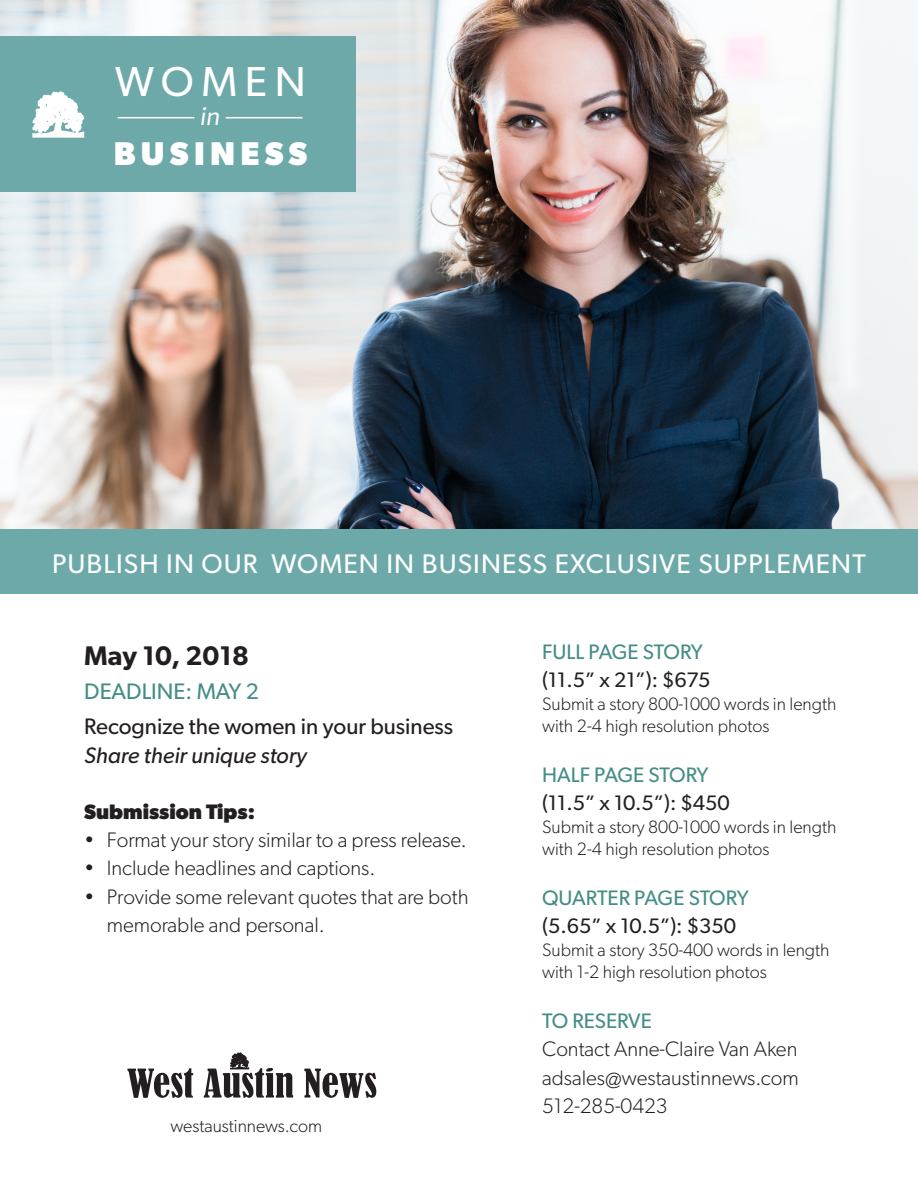
<style>
.page{position:relative;width:918px;height:1188px;background:#fff}
.page>*{position:absolute;margin:0;border:0;box-sizing:border-box;transform-origin:0 0}
.t1{font:42px "Gibson";letter-spacing:.18em;color:#fff}
.t2{font:700 33px "Gibson";letter-spacing:.16em;color:#fff}
.t3{font:27px "Gibson";letter-spacing:.04em;color:#fff}
.t4{font:600 27px "Gibson";color:#231f20}
.t5{font:italic 24px "Adelle Sans";color:#fff}
.t6{font:22.5px "Gibson";color:#231f20}
.t7{font:italic 22.5px "Gibson";color:#231f20}
.t8{font:22.5px "Gibson";color:#458d87}
.t9{font:300 21px/28.2px "Gibson";color:#231f20}
.t10{font:21px "Gibson";color:#231f20}
.t11{font:21px "Gibson";color:#458d87}
.t12{font:700 21px "Gibson";color:#231f20}
.t13{font:300 18px/22.2px "Gibson";color:#231f20}
</style>
<div class="page">
<img style="left:0;top:0;width:918px;height:529px">
<div style="left:0;top:37px;width:355px;height:155px;background:#6da9a9"></div>
<hr style="left:118px;top:117px;width:76px;height:1px;background:#fff">
<hr style="left:226px;top:117px;width:76px;height:1px;background:#fff">
<svg style="left:32px;top:91px;width:53px;height:47px"></svg>
<div style="left:0;top:529px;width:918px;height:65px;background:#6da9a9"></div>
<svg style="left:127px;top:1052px;width:249px;height:46px"></svg>
<p class="t1" style="left:115px;top:57px;width:192px">WOMEN</p>
<p class="t5" style="left:201px;top:99px;width:21px">in</p>
<p class="t2" style="left:114px;top:134px;width:195px">BUSINESS</p>
<p class="t3" style="left:52px;top:547px;width:815px">PUBLISH IN OUR WOMEN IN BUSINESS EXCLUSIVE SUPPLEMENT</p>
<p class="t4" style="left:84px;top:639px;width:166px">May 10, 2018</p>
<p class="t8" style="left:84px;top:678px;width:176px">DEADLINE: MAY 2</p>
<p class="t6" style="left:84px;top:713px;width:370px">Recognize the women in your business</p>
<p class="t7" style="left:84px;top:741px;width:224px">Share their unique story</p>
<p class="t12" style="left:84px;top:799px;width:172px">Submission Tips:</p>
<p class="t9" style="left:84px;top:826px;width:384px">• Format your story similar to a press release.</p>
<p class="t9" style="left:84px;top:854px;width:293px">• Include headlines and captions.</p>
<p class="t9" style="left:107px;top:882px;width:364px;text-indent:-23px">• Provide some relevant quotes that are both memorable and personal.</p>
<p class="t13" style="left:170px;top:1114px;width:153px">westaustinnews.com</p>
<p class="t11" style="left:542px;top:639px;width:162px">FULL PAGE STORY</p>
<p class="t10" style="left:542px;top:668px;width:170px">(11.5” x 21”): $675</p>
<p class="t13" style="left:542px;top:692px;width:296px">Submit a story 800-1000 words in length with 2-4 high resolution photos</p>
<p class="t11" style="left:542px;top:762px;width:168px">HALF PAGE STORY</p>
<p class="t10" style="left:542px;top:791px;width:189px">(11.5” x 10.5”): $450</p>
<p class="t13" style="left:542px;top:815px;width:296px">Submit a story 800-1000 words in length with 2-4 high resolution photos</p>
<p class="t11" style="left:542px;top:885px;width:208px">QUARTER PAGE STORY</p>
<p class="t10" style="left:542px;top:914px;width:195px">(5.65” x 10.5”): $350</p>
<p class="t13" style="left:542px;top:938px;width:289px">Submit a story 350-400 words in length with 1-2 high resolution photos</p>
<p class="t11" style="left:542px;top:1008px;width:111px">TO RESERVE</p>
<p class="t9" style="left:542px;top:1035px;width:257px">Contact Anne-Claire Van Aken</p>
<p class="t9" style="left:542px;top:1063px;width:258px">adsales@westaustinnews.com</p>
<p class="t9" style="left:542px;top:1091px;width:127px">512-285-0423</p>
</div>
